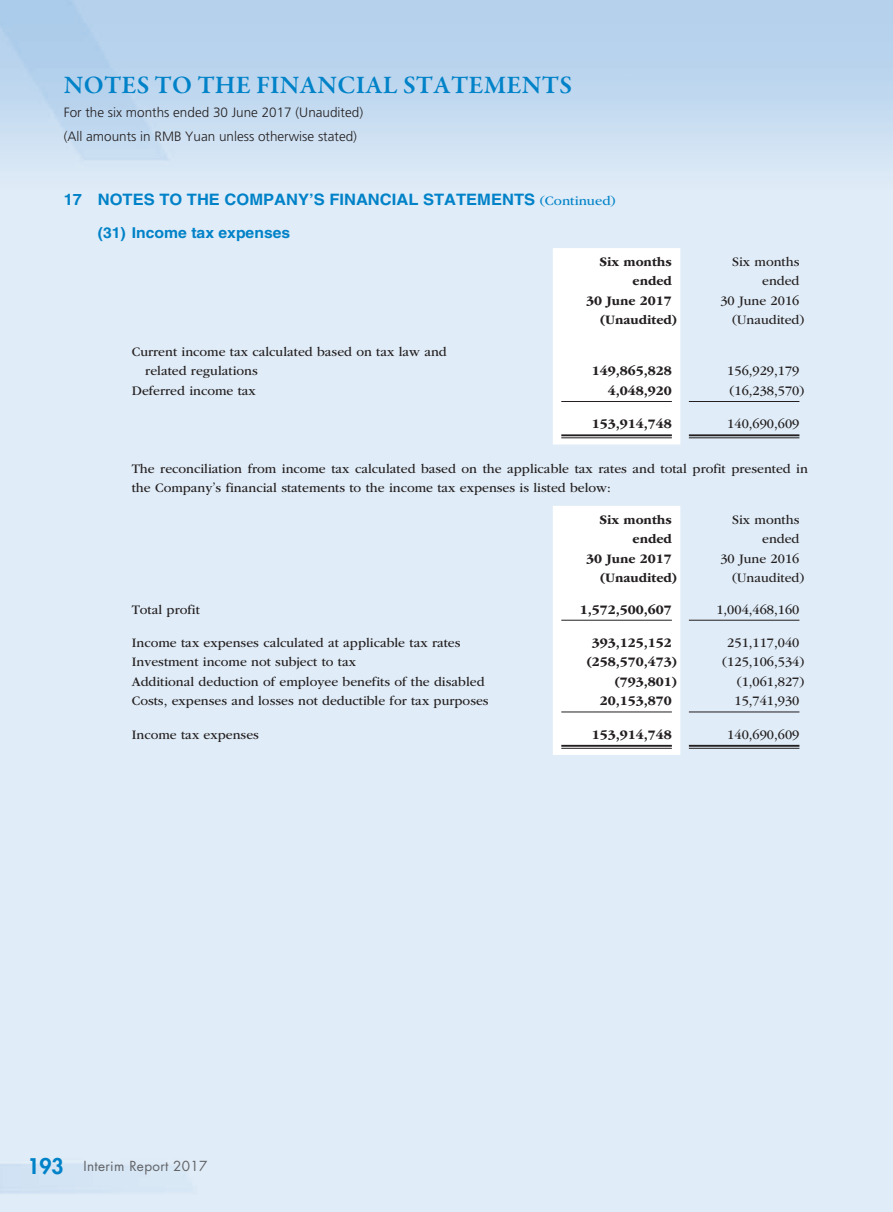
<style>
.page{position:relative;width:893px;height:1212px;background:#fff}
.page>*{position:absolute;margin:0;border:0;box-sizing:border-box;transform-origin:0 0}
.t1{font:600 25.5px "Garamond Premr Pro";letter-spacing:.01em;color:#0082c8}
.t2{font:800 21px "Futura Std";color:#0082c8}
._3__標題{font:700 15.75px "Helvetica LT Std";color:#0082c8;scale:1.05 1}
._4__副標題{font:700 15px "Helvetica LT Std";color:#0082c8;scale:1.05 1}
._1__內文{font:13.5px/19.5px "ITC Garamond Std";color:#231f20}
._1__內文-2{font:700 13.5px "ITC Garamond Std";color:#231f20}
.t3{font:300 13.5px/24px "Frutiger LT Std";color:#231f20}
.t4{font:13.5px "Futura Std";letter-spacing:.025em;color:#636366}
._3__標題-2{font:13.5px "ITC Garamond Std";color:#0082c8;scale:1.05 1}
</style>
<div class="page">
<svg style="left:553px;top:248px;width:127px;height:191px"></svg>
<hr style="left:561px;top:401px;width:111px;height:1px;background:#231f20">
<hr style="left:689px;top:401px;width:110px;height:1px;background:#231f20">
<hr style="left:561px;top:434px;width:111px;height:2px;background:#231f20">
<hr style="left:561px;top:437px;width:111px;height:1px;background:#231f20">
<hr style="left:689px;top:434px;width:110px;height:2px;background:#231f20">
<hr style="left:689px;top:437px;width:110px;height:1px;background:#231f20">
<svg style="left:561px;top:619px;width:111px;height:129px"></svg>
<hr style="left:561px;top:620px;width:111px;height:1px;background:#231f20">
<hr style="left:689px;top:620px;width:110px;height:1px;background:#231f20">
<hr style="left:561px;top:711px;width:111px;height:1px;background:#231f20">
<hr style="left:689px;top:711px;width:110px;height:1px;background:#231f20">
<hr style="left:561px;top:745px;width:111px;height:2px;background:#231f20">
<hr style="left:561px;top:748px;width:111px;height:1px;background:#231f20">
<hr style="left:689px;top:745px;width:110px;height:2px;background:#231f20">
<hr style="left:689px;top:748px;width:110px;height:1px;background:#231f20">
<h1 class="t1" style="left:64px;top:69px;width:510px">NOTES TO THE FINANCIAL STATEMENTS</h1>
<p class="t3" style="left:64px;top:100px;width:301px">For the six months ended 30 June 2017 (Unaudited( (All amounts in RMB Yuan unless otherwise stated(</p>
<p class="_3__標題" style="left:64px;top:190px;width:19px">17</p>
<p class="_3__標題" style="left:98px;top:190px;width:418px">NOTES TO THE COMPANY S’ FINANCIAL STATEMENTS</p>
<p class="_3__標題-2" style="left:540px;top:194px;width:74px">(Continued(</p>
<p class="_4__副標題" style="left:98px;top:223px;width:185px">(31) Income tax expenses</p>
<p class="_1__內文" style="left:132px;top:342px;width:316px">Current income tax calculated based on tax law and</p>
<p class="_1__內文" style="left:145px;top:361px;width:114px">related regulations</p>
<p class="_1__內文" style="left:132px;top:381px;width:126px">Deferred income tax</p>
<p class="_1__內文-2" style="left:599px;top:254px;width:74px">Six months</p>
<p class="_1__內文-2" style="left:633px;top:273px;width:41px">ended</p>
<p class="_1__內文-2" style="left:586px;top:293px;width:87px">30 June 2017</p>
<p class="_1__內文-2" style="left:600px;top:312px;width:78px">(Unaudited)</p>
<p class="_1__內文" style="left:732px;top:252px;width:69px">Six months</p>
<p class="_1__內文" style="left:762px;top:271px;width:39px">ended</p>
<p class="_1__內文" style="left:720px;top:291px;width:81px">30 June 2016</p>
<p class="_1__內文" style="left:732px;top:310px;width:74px">(Unaudited(</p>
<p class="_1__內文-2" style="left:592px;top:363px;width:82px">149,865,828</p>
<p class="_1__內文" style="left:727px;top:361px;width:74px">156,929,179</p>
<p class="_1__內文-2" style="left:608px;top:383px;width:66px">4,048,920</p>
<p class="_1__內文" style="left:729px;top:381px;width:76px">)16,238,570(</p>
<p class="_1__內文" style="left:727px;top:414px;width:74px">140,690,609</p>
<p class="_1__內文-2" style="left:592px;top:416px;width:82px">153,914,748</p>
<p class="_1__內文" style="left:132px;top:459px;width:678px">The reconciliation from income tax calculated based on the applicable tax rates and total profit presented in the Company s’ financial statements to the income tax expenses is listed below:</p>
<p class="_1__內文-2" style="left:599px;top:512px;width:74px">Six months</p>
<p class="_1__內文-2" style="left:633px;top:531px;width:41px">ended</p>
<p class="_1__內文-2" style="left:586px;top:551px;width:87px">30 June 2017</p>
<p class="_1__內文" style="left:732px;top:510px;width:69px">Six months</p>
<p class="_1__內文" style="left:762px;top:529px;width:39px">ended</p>
<p class="_1__內文" style="left:720px;top:549px;width:81px">30 June 2016</p>
<p class="_1__內文" style="left:732px;top:568px;width:74px">(Unaudited(</p>
<p class="_1__內文-2" style="left:600px;top:570px;width:78px">(Unaudited)</p>
<p class="_1__內文" style="left:132px;top:600px;width:70px">Total profit</p>
<p class="_1__內文-2" style="left:580px;top:602px;width:94px">1,572,500,607</p>
<p class="_1__內文" style="left:716px;top:600px;width:85px">1,004,468,160</p>
<p class="_1__內文" style="left:132px;top:633px;width:330px">Income tax expenses calculated at applicable tax rates</p>
<p class="_1__內文-2" style="left:592px;top:635px;width:82px">393,125,152</p>
<p class="_1__內文" style="left:727px;top:633px;width:74px">251,117,040</p>
<p class="_1__內文" style="left:132px;top:652px;width:226px">Investment income not subject to tax</p>
<p class="_1__內文-2" style="left:587px;top:654px;width:92px">)258,570,473(</p>
<p class="_1__內文" style="left:722px;top:652px;width:84px">)125,106,534(</p>
<p class="_1__內文" style="left:132px;top:672px;width:354px">Additional deduction of employee benefits of the disabled</p>
<p class="_1__內文-2" style="left:615px;top:674px;width:64px">)793,801(</p>
<p class="_1__內文" style="left:737px;top:672px;width:69px">)1,061,827(</p>
<p class="_1__內文" style="left:132px;top:691px;width:358px">Costs, expenses and losses not deductible for tax purposes</p>
<p class="_1__內文-2" style="left:600px;top:693px;width:74px">20,153,870</p>
<p class="_1__內文" style="left:734px;top:691px;width:66px">15,741,930</p>
<p class="_1__內文" style="left:132px;top:725px;width:129px">Income tax expenses</p>
<p class="_1__內文-2" style="left:592px;top:727px;width:82px">153,914,748</p>
<p class="_1__內文" style="left:727px;top:725px;width:74px">140,690,609</p>
<h2 class="t2" style="left:27px;top:1153px;width:38px">193</h2>
<p class="t4" style="left:83px;top:1158px;width:126px">Interim Report 2017</p>
</div>
